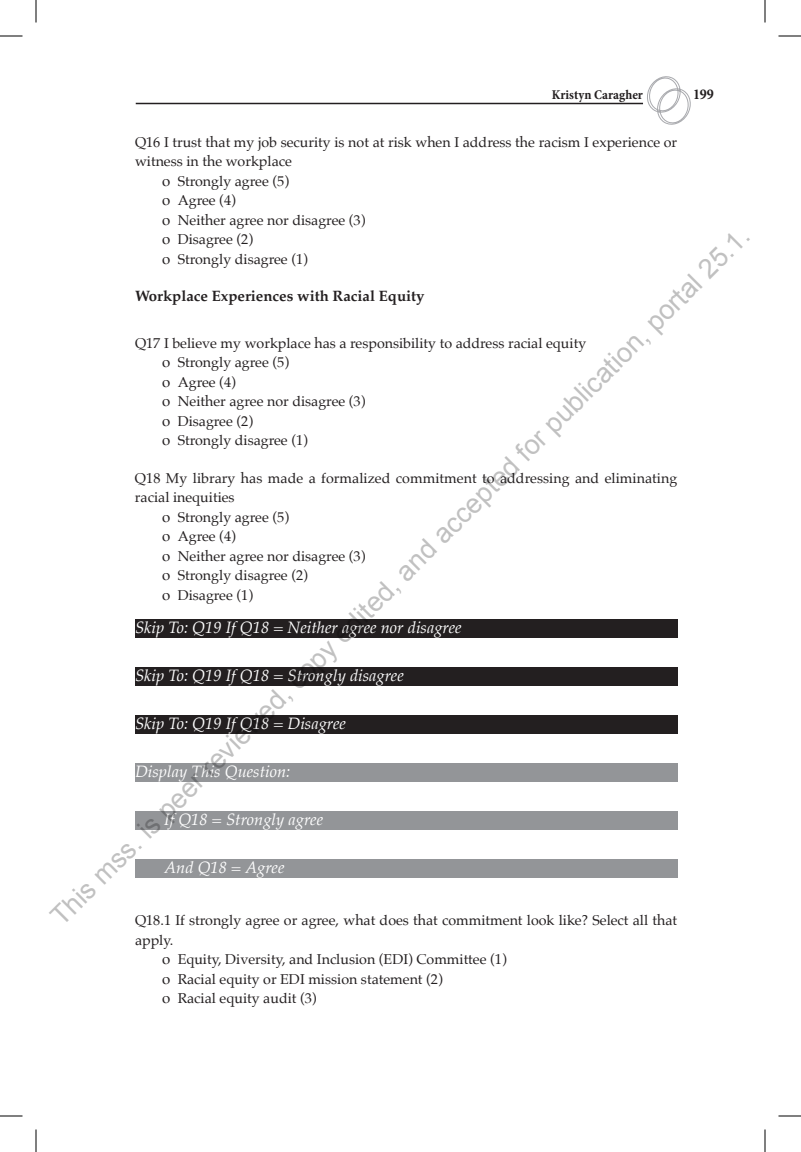
<style>
.page{position:relative;width:801px;height:1152px;background:#fff}
.page>*{position:absolute;margin:0;border:0;box-sizing:border-box;transform-origin:0 0}
.t1{font:27px "Arial";color:rgb(0 0 0/.25)}
.t2{font:italic 16.5px "Palatino";color:#fff}
.t3{font:700 15px "Palatino";color:#231f20}
.t4{font:700 condensed 15px "Minion Pro";color:#231f20}
.t5{font:14.25px/19.5px "Palatino";color:#231f20}
.t6{font:700 condensed 13.5px "Minion Pro";color:#231f20}
.s1{font-size:15px}
</style>
<div class="page">
<svg style="left:647px;top:76px;width:44px;height:49px"></svg>
<hr style="left:136px;top:103px;width:507px;height:1px;background:#231f20">
<div style="left:135px;top:619px;width:542px;height:18px;background:#231f20"></div>
<div style="left:135px;top:667px;width:542px;height:18px;background:#231f20"></div>
<div style="left:135px;top:715px;width:542px;height:18px;background:#231f20"></div>
<div style="left:135px;top:763px;width:542px;height:18px;background:#939598"></div>
<div style="left:135px;top:811px;width:542px;height:18px;background:#939598"></div>
<div style="left:135px;top:859px;width:542px;height:18px;background:#939598"></div>
<svg style="left:0;top:36px;width:22px;height:1px"></svg>
<svg style="left:778px;top:36px;width:23px;height:1px"></svg>
<svg style="left:0;top:1116px;width:22px;height:1px"></svg>
<svg style="left:778px;top:1116px;width:23px;height:1px"></svg>
<svg style="left:36px;top:0;width:1px;height:22px"></svg>
<svg style="left:36px;top:1130px;width:1px;height:22px"></svg>
<svg style="left:765px;top:0;width:1px;height:22px"></svg>
<svg style="left:765px;top:1130px;width:1px;height:22px"></svg>
<p class="t6" style="left:552px;top:85px;width:93px">Kristyn Caragher</p>
<p class="t4" style="left:693px;top:84px;width:22px">199</p>
<p class="t5" style="left:135px;top:132px;width:544px">Q16 I trust that my job security is not at risk when I address the racism I experience or</p>
<p class="t5" style="left:135px;top:152px;width:158px">witness in the workplace</p>
<p class="t5" style="left:162px;top:171px;width:129px"><span class="s1">o</span> Strongly agree (5)</p>
<p class="t5" style="left:162px;top:191px;width:75px"><span class="s1">o</span> Agree (4)</p>
<p class="t5" style="left:162px;top:210px;width:205px"><span class="s1">o</span> Neither agree nor disagree (3)</p>
<p class="t5" style="left:162px;top:230px;width:93px"><span class="s1">o</span> Disagree (2)</p>
<p class="t5" style="left:162px;top:249px;width:147px"><span class="s1">o</span> Strongly disagree (1)</p>
<p class="t3" style="left:135px;top:283px;width:291px">Workplace Experiences with Racial Equity</p>
<p class="t5" style="left:162px;top:333px;width:426px;text-indent:-27px">Q17 I believe my workplace has a responsibility to address racial equity <span class="s1">o</span> Strongly agree (5)<br><span class="s1">o</span> Agree (4)<br><span class="s1">o</span> Neither agree nor disagree (3)<br><span class="s1">o</span> Disagree (2)<br><span class="s1">o</span> Strongly disagree (1)</p>
<p class="t5" style="left:135px;top:468px;width:544px">Q18 My library has made a formalized commitment to addressing and eliminating</p>
<p class="t5" style="left:135px;top:488px;width:101px">racial inequities</p>
<p class="t5" style="left:162px;top:507px;width:129px"><span class="s1">o</span> Strongly agree (5)</p>
<p class="t5" style="left:162px;top:527px;width:75px"><span class="s1">o</span> Agree (4)</p>
<p class="t5" style="left:162px;top:546px;width:205px"><span class="s1">o</span> Neither agree nor disagree (3)</p>
<p class="t5" style="left:162px;top:566px;width:147px"><span class="s1">o</span> Strongly disagree (2)</p>
<p class="t5" style="left:162px;top:585px;width:93px"><span class="s1">o</span> Disagree (1)</p>
<p class="t2" style="left:135px;top:613px;width:328px">Skip To: Q19 If Q18 = Neither agree nor disagree</p>
<p class="t2" style="left:135px;top:661px;width:270px">Skip To: Q19 If Q18 = Strongly disagree</p>
<p class="t2" style="left:135px;top:709px;width:212px">Skip To: Q19 If Q18 = Disagree</p>
<p class="t2" style="left:135px;top:757px;width:157px">Display This Question:</p>
<p class="t2" style="left:164px;top:805px;width:160px">If Q18 = Strongly agree</p>
<p class="t2" style="left:164px;top:853px;width:122px">And Q18 = Agree</p>
<p class="t5" style="left:135px;top:911px;width:544px">Q18.1 If strongly agree or agree, what does that commitment look like? Select all that</p>
<p class="t5" style="left:135px;top:930px;width:40px">apply.</p>
<p class="t5" style="left:162px;top:950px;width:346px"><span class="s1">o</span> Equity, Diversity, and Inclusion (EDI) Committee (1)</p>
<p class="t5" style="left:162px;top:969px;width:282px"><span class="s1">o</span> Racial equity or EDI mission statement (2)</p>
<p class="t5" style="left:162px;top:989px;width:156px"><span class="s1">o</span> Racial equity audit (3)</p>
<h1 class="t1" style="left:43px;top:908px;width:977px;rotate:-45deg">This mss. is peer reviewed, copy edited, and accepted for publication, portal 25.1.</h1>
</div>
